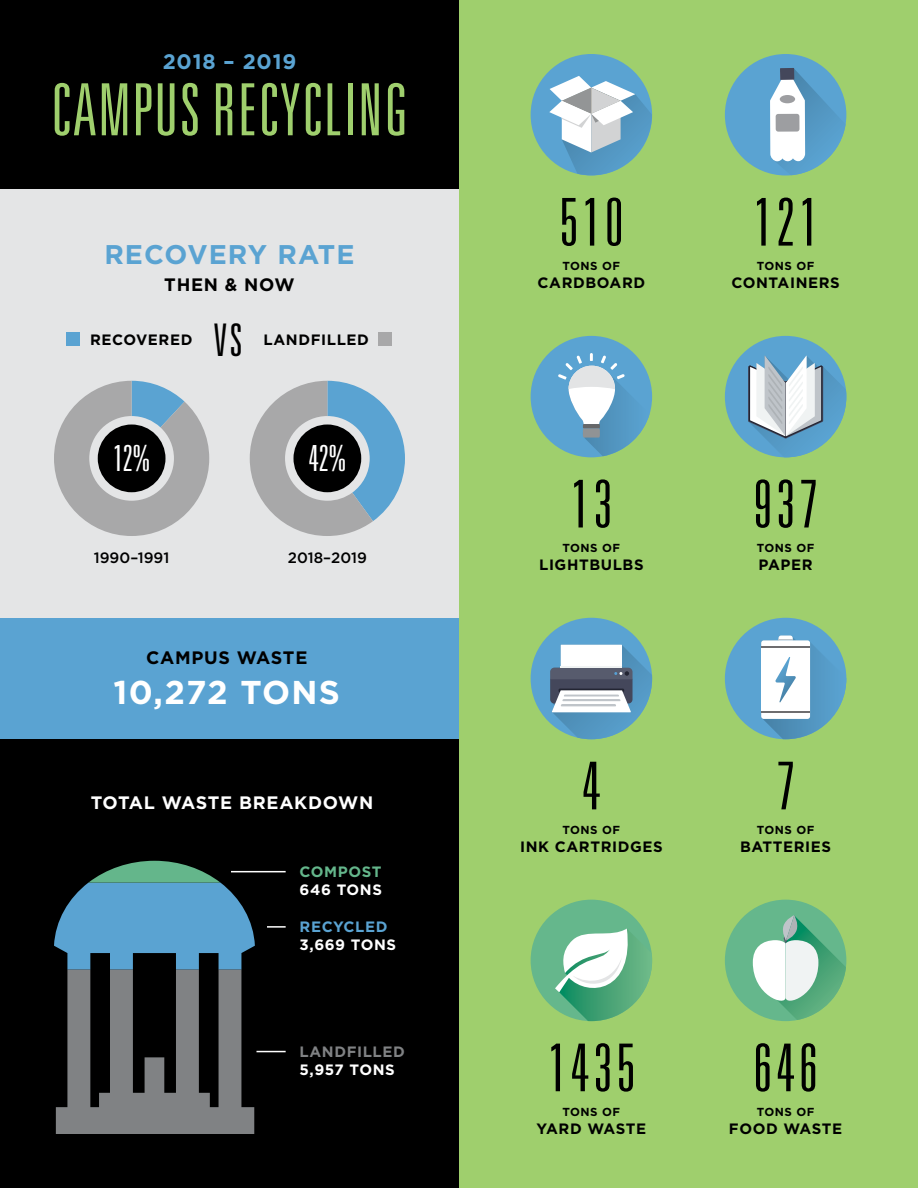
<style>
.page{position:relative;width:918px;height:1188px;background:#fff}
.page>*{position:absolute;margin:0;border:0;box-sizing:border-box;transform-origin:0 0}
.t1{font:300 ultra-condensed 72px "Univers";letter-spacing:.025em;color:#9fcf6d}
.t2{font:300 ultra-condensed 66px "Univers";letter-spacing:.07em;color:#000}
.t3{font:300 ultra-condensed 45px "Univers";color:#000}
.t4{font:300 ultra-condensed 36px "Univers";color:#fff}
.t5{font:700 33px "Gotham";letter-spacing:.035em;color:#fff}
.t6{font:700 27px "Gotham";letter-spacing:.04em;color:#5aa3d2}
.t7{font:700 21px "Gotham";letter-spacing:.04em;color:#5aa3d2}
.t8{font:700 18px "Gotham";letter-spacing:.04em;color:#000}
.t9{font:700 18px "Gotham";letter-spacing:.04em;color:#fff}
.t10{font:700 15px "Gotham";letter-spacing:.04em;color:#000}
.t11{font:700 15px "Gotham";letter-spacing:.04em;color:#fff}
.t12{font:500 15px "Gotham";color:#000}
.t13{font:700 15px "Gotham";letter-spacing:.04em;color:#808284}
.t14{font:700 15px "Gotham";letter-spacing:.04em;color:#5aa3d2}
.t15{font:700 15px "Gotham";letter-spacing:.035em;color:#64b68b}
.t16{font:700 11.7px "Gotham";letter-spacing:.04em;color:#000}
</style>
<div class="page">
<div style="left:0;top:0;width:459px;height:1188px;background:#e4e5e6"></div>
<div style="left:0;top:618px;width:459px;height:121px;background:#5aa3d2"></div>
<div style="left:0;top:739px;width:459px;height:449px;background:#000"></div>
<div style="left:0;top:0;width:459px;height:188px;background:#000"></div>
<div style="left:459px;top:0;width:459px;height:1188px;background:#9fcf6d"></div>
<hr style="left:256px;top:1051px;width:30px;height:1px;background:#fff">
<svg style="left:267px;top:926px;width:19px;height:2px"></svg>
<hr style="left:231px;top:871px;width:55px;height:1px;background:#fff">
<div style="left:378px;top:333px;width:14px;height:13px;background:#a8a8a9"></div>
<div style="left:66px;top:333px;width:14px;height:13px;background:#5aa3d2"></div>
<div style="left:725px;top:54px;width:121px;height:122px;background:#5aa3d2;border-radius:50%"></div>
<svg style="left:765px;top:68px;width:81px;height:107px"></svg>
<div style="left:776px;top:114px;width:23px;height:18px;background:#9d9ea1;border-radius:3px"></div>
<div style="left:780px;top:95px;width:15px;height:8px;background:#9d9ea1;border-radius:50%"></div>
<div style="left:780px;top:68px;width:14px;height:12px;background:#44475b"></div>
<div style="left:531px;top:54px;width:121px;height:122px;background:#5aa3d2;border-radius:50%"></div>
<svg style="left:549px;top:76px;width:103px;height:99px"></svg>
<svg style="left:54px;top:381px;width:155px;height:155px"></svg>
<svg style="left:250px;top:381px;width:155px;height:155px"></svg>
<div style="left:98px;top:425px;width:67px;height:67px;background:#000;border-radius:50%"></div>
<svg style="left:54px;top:861px;width:201px;height:273px"></svg>
<div style="left:531px;top:336px;width:121px;height:121px;background:#5aa3d2;border-radius:50%"></div>
<svg style="left:558px;top:353px;width:92px;height:103px"></svg>
<div style="left:531px;top:618px;width:121px;height:121px;background:#5aa3d2;border-radius:50%"></div>
<svg style="left:550px;top:645px;width:102px;height:94px"></svg>
<div style="left:531px;top:900px;width:121px;height:121px;background:#65b78c;border-radius:50%"></div>
<svg style="left:555px;top:928px;width:97px;height:93px"></svg>
<div style="left:725px;top:336px;width:121px;height:121px;background:#5aa3d2;border-radius:50%"></div>
<svg style="left:748px;top:356px;width:98px;height:101px"></svg>
<div style="left:725px;top:618px;width:121px;height:121px;background:#5aa3d2;border-radius:50%"></div>
<svg style="left:761px;top:635px;width:85px;height:104px"></svg>
<div style="left:725px;top:900px;width:121px;height:121px;background:#65b78c;border-radius:50%"></div>
<svg style="left:753px;top:915px;width:93px;height:105px"></svg>
<p class="t7" style="left:163px;top:48px;width:135px">2018 – 2019</p>
<p class="t1" style="left:51px;top:72px;width:358px">CAMPUS RECYCLING</p>
<h2 class="t6" style="left:104px;top:236px;width:252px">RECOVERY RATE</h2>
<p class="t8" style="left:164px;top:272px;width:132px">THEN &amp; NOW</p>
<p class="t3" style="left:214px;top:317px;width:30px">VS</p>
<p class="t10" style="left:90px;top:330px;width:104px">RECOVERED</p>
<p class="t10" style="left:264px;top:330px;width:107px">LANDFILLED</p>
<p class="t4" style="left:113px;top:440px;width:39px">12%</p>
<p class="t4" style="left:309px;top:440px;width:39px">42%</p>
<p class="t12" style="left:94px;top:549px;width:77px">1990–1991</p>
<p class="t12" style="left:288px;top:549px;width:81px">2018–2019</p>
<p class="t8" style="left:146px;top:646px;width:163px">CAMPUS WASTE</p>
<h1 class="t5" style="left:114px;top:670px;width:228px">10,272 TONS</h1>
<p class="t9" style="left:91px;top:791px;width:284px">TOTAL WASTE BREAKDOWN</p>
<p class="t15" style="left:300px;top:862px;width:83px">COMPOST</p>
<p class="t11" style="left:300px;top:880px;width:84px">646 TONS</p>
<p class="t14" style="left:300px;top:917px;width:89px">RECYCLED</p>
<p class="t11" style="left:300px;top:935px;width:98px">3,669 TONS</p>
<p class="t13" style="left:300px;top:1042px;width:107px">LANDFILLED</p>
<p class="t11" style="left:300px;top:1060px;width:97px">5,957 TONS</p>
<p class="t2" style="left:559px;top:188px;width:65px">510</p>
<p class="t16" style="left:563px;top:258px;width:59px">TONS OF</p>
<p class="t10" style="left:538px;top:273px;width:109px">CARDBOARD</p>
<p class="t2" style="left:571px;top:470px;width:43px">13</p>
<p class="t16" style="left:563px;top:540px;width:59px">TONS OF</p>
<p class="t10" style="left:539px;top:555px;width:106px">LIGHTBULBS</p>
<p class="t2" style="left:754px;top:188px;width:65px">121</p>
<p class="t16" style="left:757px;top:258px;width:59px">TONS OF</p>
<p class="t10" style="left:731px;top:273px;width:110px">CONTAINERS</p>
<p class="t2" style="left:754px;top:470px;width:65px">937</p>
<p class="t16" style="left:757px;top:540px;width:59px">TONS OF</p>
<p class="t10" style="left:759px;top:555px;width:56px">PAPER</p>
<p class="t2" style="left:582px;top:752px;width:20px">4</p>
<p class="t16" style="left:563px;top:822px;width:59px">TONS OF</p>
<p class="t10" style="left:520px;top:837px;width:144px">INK CARTRIDGES</p>
<p class="t2" style="left:777px;top:752px;width:20px">7</p>
<p class="t16" style="left:757px;top:822px;width:59px">TONS OF</p>
<p class="t10" style="left:740px;top:837px;width:93px">BATTERIES</p>
<p class="t2" style="left:548px;top:1034px;width:88px">1435</p>
<p class="t16" style="left:563px;top:1104px;width:59px">TONS OF</p>
<p class="t10" style="left:537px;top:1119px;width:111px">YARD WASTE</p>
<p class="t2" style="left:754px;top:1034px;width:65px">646</p>
<p class="t16" style="left:757px;top:1104px;width:59px">TONS OF</p>
<p class="t10" style="left:729px;top:1119px;width:115px">FOOD WASTE</p>
</div>
